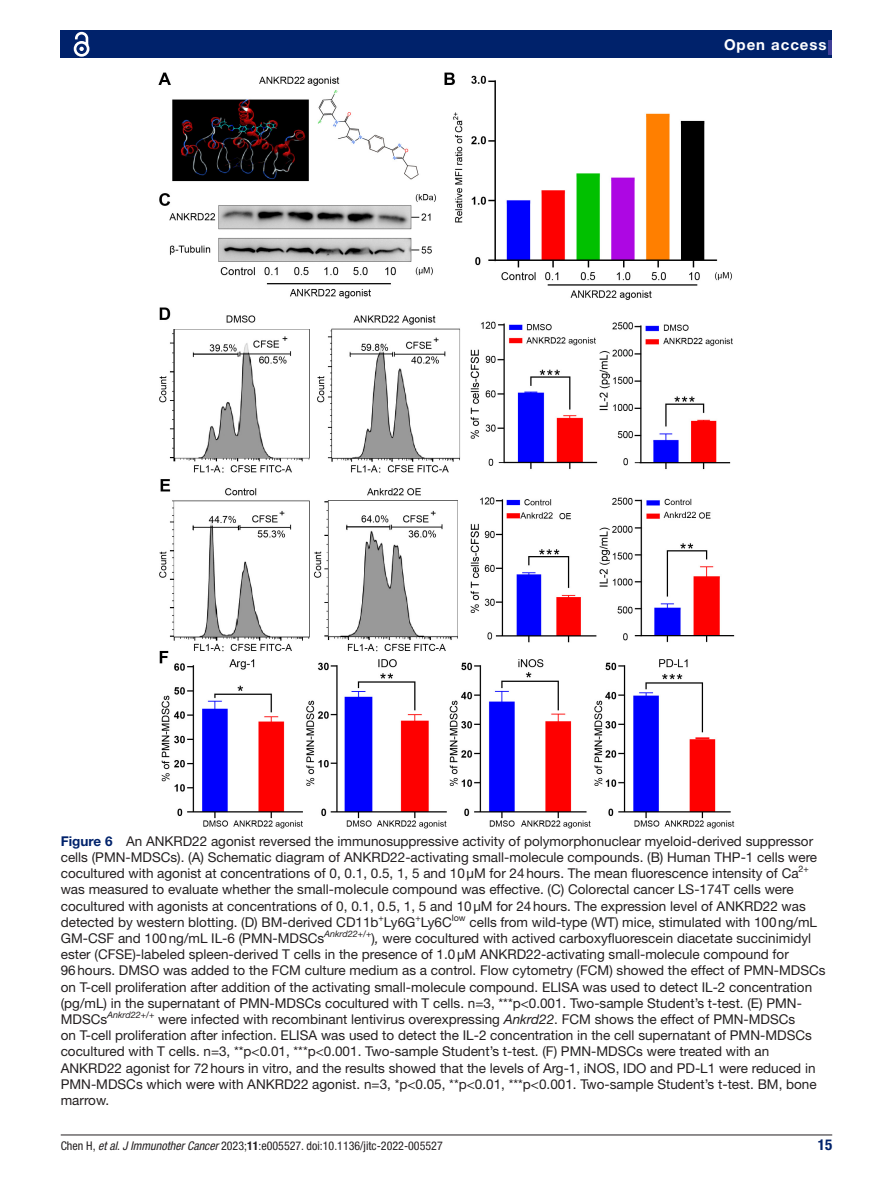
<style>
.page{position:relative;width:893px;height:1191px;background:#fff}
.page>*{position:absolute;margin:0;border:0;box-sizing:border-box;transform-origin:0 0}
.t1{font:700 15px "Helvetica Neue LT Std";letter-spacing:.065em;color:#fff}
.t2{font:700 condensed 15px "Helvetica Neue LT Std";color:#00226b}
.t3{font:13.5px/16.2px "Helvetica Neue LT Std";color:#231f20}
.t4{font:condensed 12px "Helvetica Neue LT Std";color:#231f20}
.t5{font:italic 9px "Helvetica Neue LT Std";color:#231f20}
.t6{font:9px "Helvetica Neue LT Std";color:#231f20}
.s1{font-weight:700;color:#00226b}
.s2{font-style:italic}
.s3{font-style:normal;font-size:13.5px}
.s4{font-weight:700}
</style>
<div class="page">
<hr style="left:61px;top:1134px;width:771px;height:1px;background:#231f20">
<div style="left:61px;top:31px;width:771px;height:27px;background:#00226b"></div>
<hr style="left:828px;top:40px;width:4px;height:15px;background:#414099">
<svg style="left:73px;top:31px;width:17px;height:26px"></svg>
<img style="left:158px;top:73px;width:577px;height:755px">
<p class="t1" style="left:724px;top:35px;width:104px">Open access</p>
<p class="t3" style="left:61px;top:832px;width:758px"><span class="s1">Figure 6</span> An ANKRD22 agonist reversed the immunosuppressive activity of polymorphonuclear myeloid-derived suppressor cells (PMN-MDSCs). (A) Schematic diagram of ANKRD22-activating small-molecule compounds. (B) Human THP-1 cells were cocultured with agonist at concentrations of 0, 0.1, 0.5, 1, 5 and 10µM for 24hours. The mean fluorescence intensity of Ca</p>
<p class="t6" style="left:799px;top:863px;width:12px">2+</p>
<p class="t3" style="left:61px;top:881px;width:747px">was measured to evaluate whether the small-molecule compound was effective. (C) Colorectal cancer LS-174T cells were cocultured with agonists at concentrations of 0, 0.1, 0.5, 1, 5 and 10µM for 24hours. The expression level of ANKRD22 was detected by western blotting. (D) BM-derived CD11b<sup>+</sup>Ly6G Ly6C</p>
<p class="t6" style="left:415px;top:912px;width:7px">+</p>
<p class="t6" style="left:452px;top:912px;width:15px">low</p>
<p class="t3" style="left:61px;top:913px;width:766px;text-indent:409px">cells from wild-type (WT) mice, stimulated with 100ng/mL GM-CSF and 100ng/mL IL-6 (PMN-MDSCs<sup>Ankrd22+/+</sup>)<span class="s2">,</span> were cocultured with actived carboxyfluorescein diacetate succinimidyl ester (CFSE)-labeled spleen-derived T cells in the presence of 1.0µM ANKRD22-activating small-molecule compound for 96hours. DMSO was added to the FCM culture medium as a control. Flow cytometry (FCM) showed the effect of PMN-MDSCs on T-cell proliferation after addition of the activating small-molecule compound. ELISA was used to detect IL-2 concentration (pg/mL) in the supernatant of PMN-MDSCs cocultured with T cells. n=3, ***p&lt;0.001. Two-sample Student’s t-test. (E) PMN-</p>
<p class="t5" style="left:61px;top:1009px;width:95px"><span class="s3">MDSCs</span>Ankrd22+/+</p>
<p class="t3" style="left:61px;top:1011px;width:757px;text-indent:97px">were infected with recombinant lentivirus overexpressing <span class="s2">Ankrd22</span>. FCM shows the effect of PMN-MDSCs<br>on T-cell proliferation after infection. ELISA was used to detect the IL-2 concentration in the cell supernatant of PMN-MDSCs cocultured with T cells. n=3, **p&lt;0.01, ***p&lt;0.001. Two-sample Student’s t-test. (F) PMN-MDSCs were treated with an ANKRD22 agonist for 72hours in vitro, and the results showed that the levels of Arg-1, iNOS, IDO and PD-L1 were reduced in PMN-MDSCs which were with ANKRD22 agonist. n=3, *p&lt;0.05, **p&lt;0.01, ***p&lt;0.001. Two-sample Student’s t-test. BM, bone marrow.</p>
<p class="t4" style="left:61px;top:1138px;width:384px">Chen H, <span class="s2">et al</span>. <span class="s2">J Immunother Cancer</span> 2023;<span class="s4">11</span>:e005527. doi:10.1136/jitc-2022-005527</p>
<p class="t2" style="left:818px;top:1135px;width:16px">15</p>
</div>
